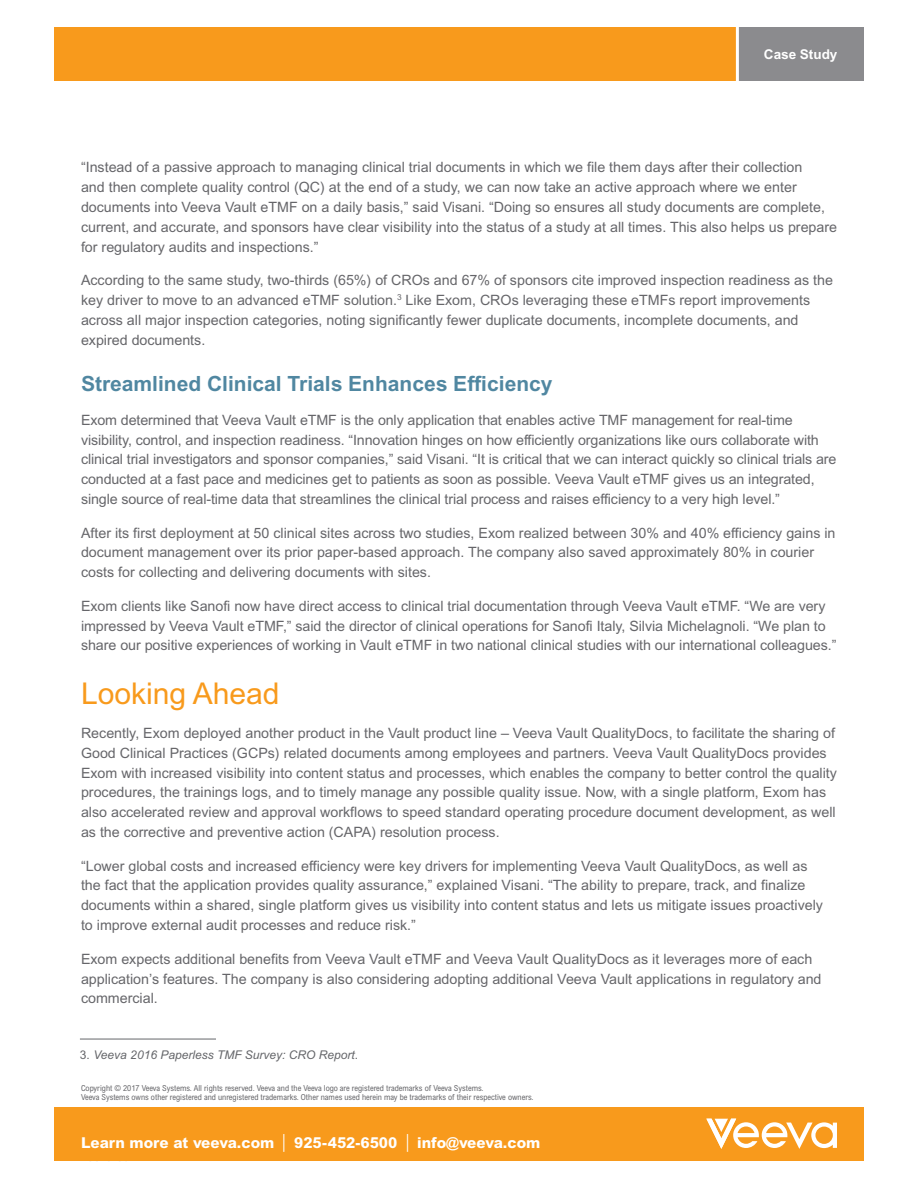
<style>
.page{position:relative;width:918px;height:1188px;background:#fff}
.page>*{position:absolute;margin:0;border:0;box-sizing:border-box;transform-origin:0 0}
.t1{font:30px "Arial MT Std";color:#f89a1c}
.t2{font:700 21px "Arial MT Std";color:#5087a1}
.t3{font:800 15px "Arial MT Std";color:#fff}
.t4{font:14.25px/20px "Arial MT Std";color:#66666a}
.t5{font:700 13.5px "Arial MT Std";color:#fff}
.t6{font:italic 12px "Arial MT Std";color:#65666a}
.t7{font:condensed 8.25px/9px "Arial MT Std";color:#66666a}
.s1{font-style:normal}
.s2{font-weight:300;font-size:19.5px}
</style>
<div class="page">
<div style="left:54px;top:27px;width:683px;height:54px;background:#f89a1c"></div>
<div style="left:737px;top:27px;width:127px;height:54px;background:#8b8b8e"></div>
<hr style="left:736px;top:22px;width:3px;height:72px;background:#fff">
<div style="left:54px;top:1107px;width:810px;height:54px;background:#f89a1c"></div>
<svg style="left:706px;top:1119px;width:131px;height:30px"></svg>
<hr style="left:80px;top:1039px;width:136px;height:1px;background:#65666a">
<p class="t5" style="left:764px;top:46px;width:75px">Case Study</p>
<p class="t4" style="left:81px;top:157px;width:758px">“Instead of a passive approach to managing clinical trial documents in which we file them days after their collection<br>and then complete quality control (QC) at the end of a study, we can now take an active approach where we enter documents into Veeva Vault eTMF on a daily basis,” said Visani. “Doing so ensures all study documents are complete, current, and accurate, and sponsors have clear visibility into the status of a study at all times. This also helps us prepare for regulatory audits and inspections.”</p>
<p class="t4" style="left:81px;top:270px;width:754px">According to the same study, two-thirds (65%) of CROs and 67% of sponsors cite improved inspection readiness as the key driver to move to an advanced eTMF solution.<sup>3</sup> Like Exom, CROs leveraging these eTMFs report improvements across all major inspection categories, noting significantly fewer duplicate documents, incomplete documents, and expired documents.</p>
<h2 class="t2" style="left:81px;top:372px;width:473px">Streamlined Clinical Trials Enhances Efficiency</h2>
<p class="t4" style="left:81px;top:410px;width:757px">Exom determined that Veeva Vault eTMF is the only application that enables active TMF management for real-time visibility, control, and inspection readiness. “Innovation hinges on how efficiently organizations like ours collaborate with clinical trial investigators and sponsor companies,” said Visani. “It is critical that we can interact quickly so clinical trials are conducted at a fast pace and medicines get to patients as soon as possible. Veeva Vault eTMF gives us an integrated, single source of real-time data that streamlines the clinical trial process and raises efficiency to a very high level.”</p>
<p class="t4" style="left:81px;top:523px;width:756px">After its first deployment at 50 clinical sites across two studies, Exom realized between 30% and 40% efficiency gains in document management over its prior paper-based approach. The company also saved approximately 80% in courier costs for collecting and delivering documents with sites.</p>
<p class="t4" style="left:81px;top:596px;width:757px">Exom clients like Sanofi now have direct access to clinical trial documentation through Veeva Vault eTMF. “We are very impressed by Veeva Vault eTMF,” said the director of clinical operations for Sanofi Italy, Silvia Michelagnoli. “We plan to share our positive experiences of working in Vault eTMF in two national clinical studies with our international colleagues.”</p>
<h1 class="t1" style="left:81px;top:677px;width:200px">Looking Ahead</h1>
<p class="t4" style="left:81px;top:723px;width:758px">Recently, Exom deployed another product in the Vault product line – Veeva Vault QualityDocs, to facilitate the sharing of Good Clinical Practices (GCPs) related documents among employees and partners. Veeva Vault QualityDocs provides Exom with increased visibility into content status and processes, which enables the company to better control the quality procedures, the trainings logs, and to timely manage any possible quality issue. Now, with a single platform, Exom has also accelerated review and approval workflows to speed standard operating procedure document development, as well as the corrective and preventive action (CAPA) resolution process.</p>
<p class="t4" style="left:81px;top:856px;width:744px">“Lower global costs and increased efficiency were key drivers for implementing Veeva Vault QualityDocs, as well as the fact that the application provides quality assurance,” explained Visani. “The ability to prepare, track, and finalize documents within a shared, single platform gives us visibility into content status and lets us mitigate issues proactively to improve external audit processes and reduce risk.”</p>
<p class="t4" style="left:81px;top:949px;width:742px">Exom expects additional benefits from Veeva Vault eTMF and Veeva Vault QualityDocs as it leverages more of each application’s features. The company is also considering adopting additional Veeva Vault applications in regulatory and commercial.</p>
<p class="t6" style="left:80px;top:1048px;width:280px"><span class="s1">3.</span> Veeva 2016 Paperless TMF Survey: CRO Report<span class="s1">.</span></p>
<p class="t7" style="left:81px;top:1084px;width:454px">Copyright © 2017 Veeva Systems. All rights reserved. Veeva and the Veeva logo are registered trademarks of Veeva Systems.<br>Veeva Systems owns other registered and unregistered trademarks. Other names used herein may be trademarks of their respective owners.</p>
<p class="t3" style="left:81px;top:1134px;width:461px">Learn more at veeva.com <span class="s2">|</span> 925-452-6500 <span class="s2">|</span> info@veeva.com</p>
</div>
